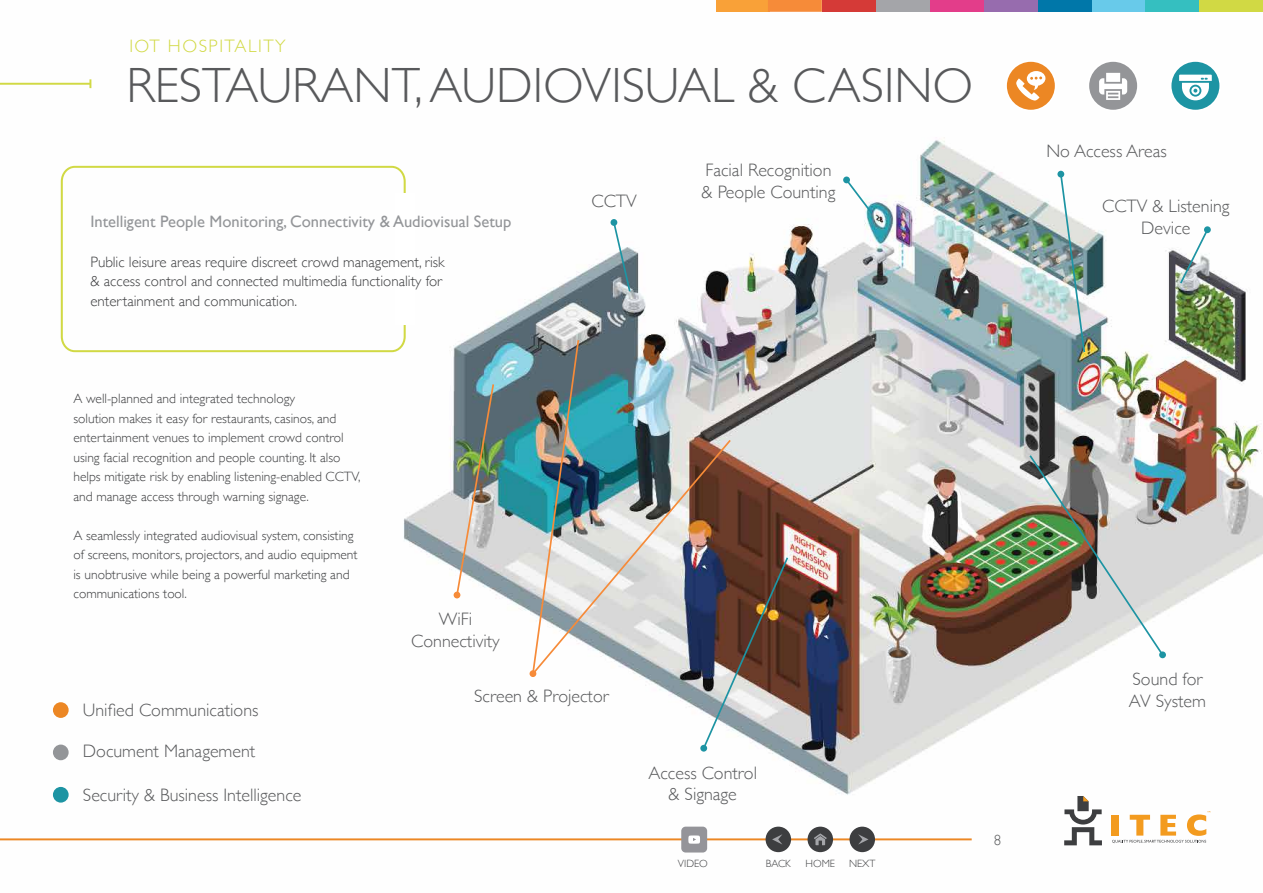
<style>
.page{position:relative;width:1263px;height:893px;background:#fff}
.page>*{position:absolute;margin:0;border:0;box-sizing:border-box;transform-origin:0 0}
.t1{font:300 49.5px "Gill Sans";color:#58595b}
.t2{font:300 18px/21.6px "Gill Sans";color:#58595b;text-align:center}
.t3{font:300 18px "Gill Sans";letter-spacing:.085em;color:#d1d944}
.t4{font:16.5px "Gill Sans";color:#939598}
.t5{font:300 15px/19.5px "Gill Sans";color:#3d3e40}
.t6{font:300 15px "Gill Sans";color:#58595b}
.t7{font:300 13.5px/19.5px "Gill Sans";color:#3d3e40}
.t8{font:300 10.5px "Gill Sans";color:#3d3e40}
</style>
<div class="page">
<img style="left:0;top:79px;width:1263px;height:774px">
<svg style="left:60px;top:165px;width:347px;height:188px"></svg>
<div style="left:395px;top:193px;width:20px;height:132px;background:#fff"></div>
<div style="left:876px;top:0;width:54px;height:12px;background:#a4a5a9"></div>
<div style="left:984px;top:0;width:53px;height:12px;background:#976cae"></div>
<div style="left:1091px;top:0;width:54px;height:12px;background:#68caea"></div>
<div style="left:715px;top:0;width:54px;height:12px;background:#f9a138"></div>
<svg style="left:768px;top:0;width:54px;height:12px"></svg>
<div style="left:822px;top:0;width:54px;height:12px;background:#d53a37"></div>
<div style="left:930px;top:0;width:54px;height:12px;background:#e33d8a"></div>
<div style="left:1037px;top:0;width:54px;height:12px;background:#0077a9"></div>
<div style="left:1145px;top:0;width:54px;height:12px;background:#35bfc0"></div>
<div style="left:1199px;top:0;width:64px;height:12px;background:#d1d944"></div>
<hr style="left:0;top:838px;width:972px;height:2px;background:#ec8724">
<svg style="left:1112px;top:811px;width:98px;height:32px"></svg>
<svg style="left:1064px;top:796px;width:38px;height:49px"></svg>
<div style="left:53px;top:787px;width:16px;height:16px;background:#1d94a3;border-radius:50%"></div>
<div style="left:53px;top:745px;width:16px;height:15px;background:#939598;border-radius:50%"></div>
<div style="left:53px;top:702px;width:16px;height:16px;background:#ec8724;border-radius:50%"></div>
<div style="left:849px;top:827px;width:26px;height:25px;background:#3d3e40;border-radius:50%"></div>
<div style="left:807px;top:827px;width:26px;height:25px;background:#3d3e40;border-radius:50%"></div>
<div style="left:765px;top:827px;width:26px;height:25px;background:#3d3e40;border-radius:50%"></div>
<svg style="left:858px;top:834px;width:10px;height:10px"></svg>
<svg style="left:772px;top:834px;width:10px;height:10px"></svg>
<svg style="left:814px;top:833px;width:13px;height:12px"></svg>
<hr style="left:0;top:83px;width:90px;height:2px;background:#d1d944">
<svg style="left:89px;top:79px;width:2px;height:9px"></svg>
<svg style="left:1169px;top:61px;width:53px;height:51px"></svg>
<svg style="left:1087px;top:61px;width:52px;height:51px"></svg>
<svg style="left:1004px;top:61px;width:53px;height:51px"></svg>
<div style="left:681px;top:827px;width:26px;height:25px;background:#949499;border-radius:4px"></div>
<svg style="left:688px;top:835px;width:12px;height:9px"></svg>
<img style="left:1059px;top:172px;width:27px;height:182px">
<div style="left:1057px;top:171px;width:7px;height:7px;background:#1d94a3;border-radius:50%"></div>
<svg style="left:701px;top:556px;width:89px;height:194px;background:#8c7a71"></svg>
<div style="left:700px;top:745px;width:7px;height:7px;background:#1d94a3;border-radius:50%"></div>
<svg style="left:612px;top:220px;width:20px;height:73px"></svg>
<div style="left:610px;top:219px;width:7px;height:7px;background:#1d94a3;border-radius:50%"></div>
<svg style="left:844px;top:178px;width:30px;height:38px"></svg>
<div style="left:843px;top:177px;width:7px;height:6px;background:#1d94a3;border-radius:50%"></div>
<svg style="left:1178px;top:227px;width:32px;height:58px"></svg>
<div style="left:1204px;top:226px;width:7px;height:7px;background:#1d94a3;border-radius:50%"></div>
<img style="left:1028px;top:453px;width:137px;height:204px">
<div style="left:1159px;top:651px;width:7px;height:7px;background:#1d94a3;border-radius:50%"></div>
<img style="left:454px;top:382px;width:41px;height:216px">
<img style="left:531px;top:338px;width:49px;height:100px">
<img style="left:530px;top:438px;width:202px;height:238px">
<h2 class="t3" style="left:129px;top:31px;width:158px">IOT HOSPITALITY</h2>
<h1 class="t1" style="left:126px;top:47px;width:848px">RESTAURANT, AUDIOVISUAL &amp; CASINO</h1>
<h2 class="t2" style="left:1046px;top:139px;width:122px">No Access Areas</h2>
<p class="t4" style="left:90px;top:212px;width:422px">Intelligent People Monitoring, Connectivity &amp; Audiovisual Setup</p>
<p class="t5" style="left:90px;top:251px;width:356px">Public leisure areas require discreet crowd management, risk &amp; access control and connected multimedia functionality for entertainment and communication.</p>
<p class="t7" style="left:73px;top:389px;width:289px">A well-planned and integrated technology<br>solution makes it easy for restaurants, casinos, and entertainment venues to implement crowd control using facial recognition and people counting. It also helps mitigate risk by enabling listening-enabled CCTV, and manage access through warning signage.</p>
<p class="t7" style="left:73px;top:525px;width:286px">A seamlessly integrated audiovisual system, consisting of screens, monitors, projectors, and audio equipment is unobtrusive while being a powerful marketing and communications tool.</p>
<h2 class="t2" style="left:411px;top:608px;width:90px">WiFi<br>Connectivity</h2>
<h2 class="t2" style="left:702px;top:159px;width:135px;text-align:left">Facial Recognition &amp; People Counting</h2>
<h2 class="t2" style="left:591px;top:189px;width:47px">CCTV</h2>
<h2 class="t2" style="left:1102px;top:195px;width:129px">CCTV &amp; Listening<br>Device</h2>
<h2 class="t2" style="left:83px;top:699px;width:177px">Unified Communications</h2>
<h2 class="t2" style="left:83px;top:740px;width:174px">Document Management</h2>
<h2 class="t2" style="left:83px;top:784px;width:220px">Security &amp; Business Intelligence</h2>
<h2 class="t2" style="left:474px;top:685px;width:136px">Screen &amp; Projector</h2>
<h2 class="t2" style="left:648px;top:761px;width:110px">Access Control &amp; Signage</h2>
<p class="t8" style="left:678px;top:855px;width:31px">VIDEO</p>
<p class="t8" style="left:766px;top:855px;width:26px">BACK</p>
<p class="t8" style="left:805px;top:855px;width:31px">HOME</p>
<p class="t8" style="left:849px;top:855px;width:28px">NEXT</p>
<p class="t6" style="left:994px;top:828px;width:9px">8</p>
<h2 class="t2" style="left:1129px;top:668px;width:79px;text-align:left">Sound for<br>AV System</h2>
</div>
